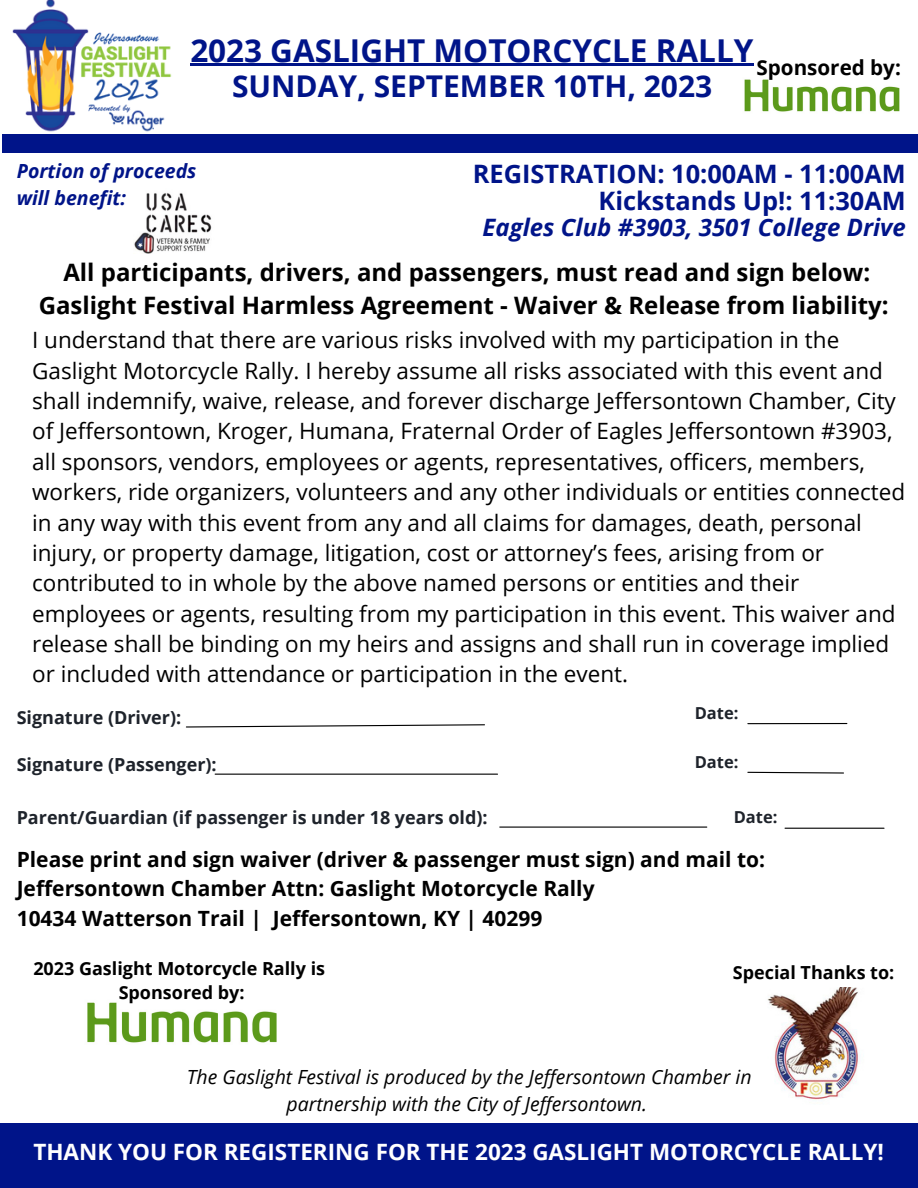
<style>
.page{position:relative;width:918px;height:1188px;background:#fff}
.page>*{position:absolute;margin:0;border:0;box-sizing:border-box;transform-origin:0 0}
.t1{font:700 31.5px "Open Sans";color:#001489}
.t2{font:700 30px "Open Sans";color:#001489}
.t3{font:700 25.35px "Open Sans";color:#001489}
.t4{font:700 24px/32.7px "Open Sans";color:#000;text-align:center}
.t5{font:italic 700 24px "Open Sans";color:#001489}
.t6{font:22.5px/30.3px "Open Sans";color:#000}
.t7{font:700 22.5px "Open Sans";color:#fff}
.t8{font:700 21px "Open Sans";color:#000}
.t9{font:700 20.7px "Open Sans";color:#000}
.t10{font:italic 19.5px/27px "Open Sans";color:#000;text-align:center}
.t11{font:italic 700 19.5px "Open Sans";color:#001489}
.t12{font:700 18px "Open Sans";color:#1e232b}
.t13{font:700 18px "Open Sans";color:#000}
.t14{font:700 16.5px "Open Sans";color:#1e232b}
</style>
<div class="page">
<svg style="left:186px;top:724px;width:299px;height:4px"></svg>
<div style="left:2px;top:134px;width:916px;height:19px;background:#001489"></div>
<hr style="left:190px;top:64px;width:564px;height:2px;background:#001489">
<img style="left:12px;top:0;width:160px;height:132px">
<img style="left:744px;top:79px;width:156px;height:33px">
<hr style="left:215px;top:774px;width:283px;height:1px;background:#000">
<hr style="left:500px;top:827px;width:207px;height:1px;background:#000">
<hr style="left:748px;top:723px;width:99px;height:1px;background:#000">
<svg style="left:747px;top:771px;width:97px;height:3px"></svg>
<hr style="left:785px;top:828px;width:99px;height:1px;background:#000">
<img style="left:767px;top:987px;width:92px;height:113px">
<img style="left:87px;top:1002px;width:190px;height:41px">
<div style="left:0;top:1124px;width:918px;height:64px;background:#001489"></div>
<img style="left:134px;top:193px;width:78px;height:61px">
<p class="t1" style="left:190px;top:28px;width:565px">2023 GASLIGHT MOTORCYCLE RALLY</p>
<p class="t9" style="left:757px;top:53px;width:146px">Sponsored by:</p>
<p class="t2" style="left:232px;top:65px;width:482px">SUNDAY, SEPTEMBER 10TH, 2023</p>
<p class="t11" style="left:17px;top:158px;width:181px">Portion of proceeds</p>
<p class="t11" style="left:17px;top:185px;width:111px">will benefit:</p>
<p class="t3" style="left:473px;top:156px;width:435px">REGISTRATION: 10:00AM - 11:00AM</p>
<p class="t3" style="left:599px;top:183px;width:309px">Kickstands Up!: 11:30AM</p>
<p class="t5" style="left:483px;top:211px;width:425px">Eagles Club #3903, 3501 College Drive</p>
<p class="t4" style="left:39px;top:255px;width:852px">All participants, drivers, and passengers, must read and sign below:<br>Gaslight Festival Harmless Agreement - Waiver &amp; Release from liability:</p>
<p class="t6" style="left:32px;top:324px;width:875px">I understand that there are various risks involved with my participation in the Gaslight Motorcycle Rally. I hereby assume all risks associated with this event and shall indemnify, waive, release, and forever discharge Jeffersontown Chamber, City of Jeffersontown, Kroger, Humana, Fraternal Order of Eagles Jeffersontown #3903, all sponsors, vendors, employees or agents, representatives, officers, members, workers, ride organizers, volunteers and any other individuals or entities connected in any way with this event from any and all claims for damages, death, personal injury, or property damage, litigation, cost or attorney’s fees, arising from or contributed to in whole by the above named persons or entities and their employees or agents, resulting from my participation in this event. This waiver and release shall be binding on my heirs and assigns and shall run in coverage implied or included with attendance or participation in the event.</p>
<p class="t12" style="left:17px;top:705px;width:166px">Signature (Driver):</p>
<p class="t12" style="left:17px;top:752px;width:202px">Signature (Passenger):</p>
<p class="t14" style="left:695px;top:701px;width:45px">Date:</p>
<p class="t14" style="left:695px;top:750px;width:45px">Date:</p>
<p class="t12" style="left:17px;top:805px;width:472px">Parent/Guardian (if passenger is under 18 years old):</p>
<p class="t14" style="left:734px;top:805px;width:45px">Date:</p>
<p class="t8" style="left:17px;top:845px;width:750px">Please print and sign waiver (driver &amp; passenger must sign) and mail to:</p>
<p class="t8" style="left:17px;top:874px;width:579px">Jeffersontown Chamber Attn: Gaslight Motorcycle Rally</p>
<p class="t8" style="left:17px;top:903px;width:527px">10434 Watterson Trail | Jeffersontown, KY | 40299</p>
<p class="t13" style="left:33px;top:955px;width:293px">2023 Gaslight Motorcycle Rally is</p>
<p class="t13" style="left:119px;top:980px;width:127px">Sponsored by:</p>
<p class="t13" style="left:733px;top:960px;width:163px">Special Thanks to:</p>
<p class="t10" style="left:187px;top:1063px;width:566px">The Gaslight Festival is produced by the Jeffersontown Chamber in partnership with the City of Jeffersontown.</p>
<p class="t7" style="left:33px;top:1136px;width:852px">THANK YOU FOR REGISTERING FOR THE 2023 GASLIGHT MOTORCYCLE RALLY!</p>
</div>
